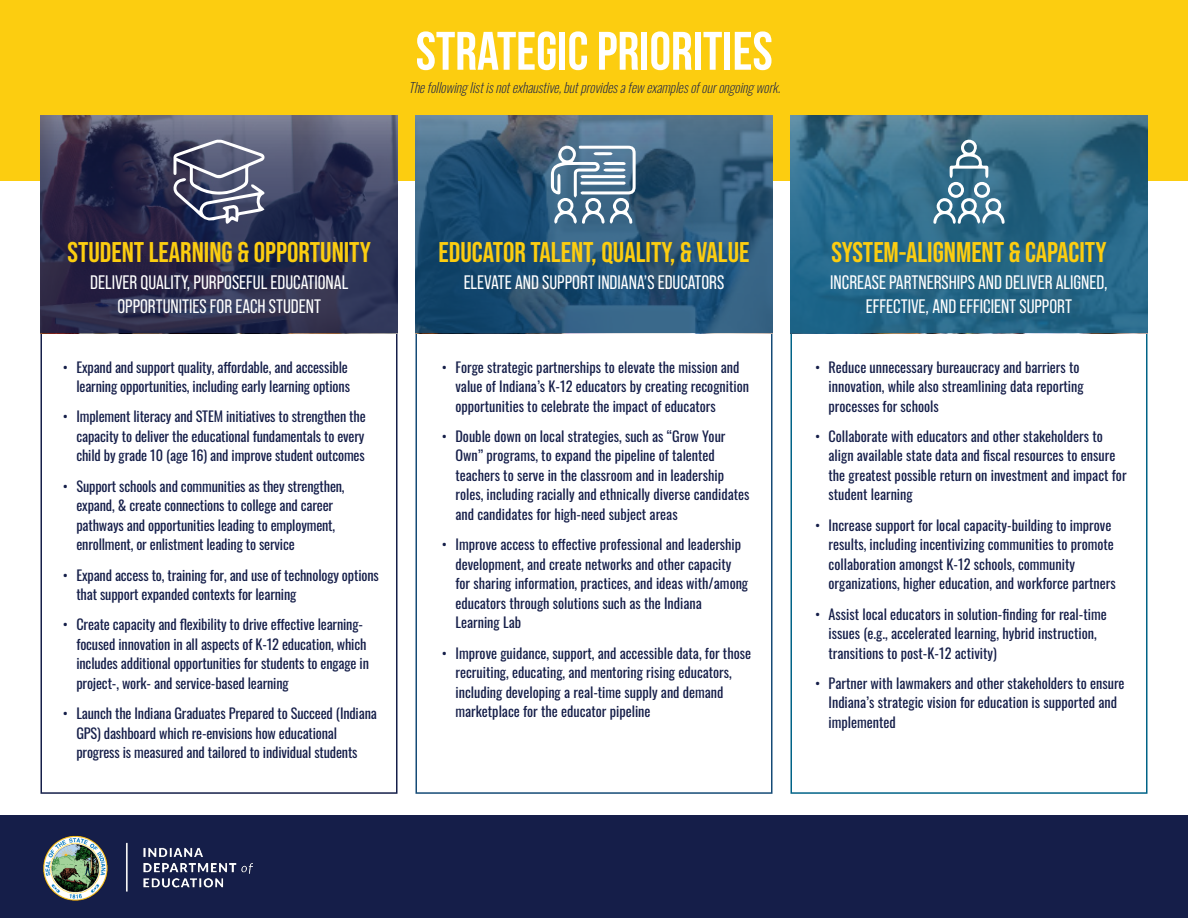
<style>
.page{position:relative;width:1188px;height:918px;background:#fff}
.page>*{position:absolute;margin:0;border:0;box-sizing:border-box;transform-origin:0 0}
.Heading_1{font:700 54.15px "Bebas Neue";color:#fff}
.t1{font:700 28.5px "Bebas Neue Pro";color:#fccd10}
.t2{font:19.5px/24px "Bebas Neue Pro";color:#fff;text-align:center}
.t3{font:14.25px/19.5px "Oswald";color:#151e49}
.t4{font:italic 200 13.5px "Oswald";color:#151e49}
</style>
<div class="page">
<div style="left:0;top:0;width:1188px;height:180px;background:#fccd10"></div>
<div style="left:0;top:815px;width:1188px;height:103px;background:#151e49"></div>
<div style="left:40px;top:329px;width:358px;height:465px;border:2px solid #151e49"></div>
<div style="left:416px;top:329px;width:356px;height:465px;border:2px solid #154a76"></div>
<div style="left:790px;top:329px;width:358px;height:465px;border:2px solid #006387"></div>
<svg style="left:40px;top:116px;width:358px;height:217px;background:#333453"></svg>
<svg style="left:416px;top:116px;width:357px;height:217px;background:#2d5879"></svg>
<svg style="left:173px;top:139px;width:92px;height:85px;background:#696d85"></svg>
<svg style="left:790px;top:116px;width:358px;height:217px;background:#2d6a88"></svg>
<svg style="left:551px;top:145px;width:85px;height:79px;background:#7b98ad"></svg>
<svg style="left:933px;top:139px;width:72px;height:85px;background:#5a879d"></svg>
<img style="left:43px;top:835px;width:209px;height:66px">
<p class="Heading_1" style="left:416px;top:21px;width:359px">STRATEGIC PRIORITIES</p>
<h4 class="t4" style="left:408px;top:75px;width:378px">Thefollowinglistisnotexhaustive,butprovidesafewexamplesofourongoingwork.</h4>
<h3 class="t1" style="left:68px;top:236px;width:305px">STUDENT LEARNING &amp; OPPORTUNITY</h3>
<h3 class="t2" style="left:90px;top:270px;width:260px">DELIVER QUALITY, PURPOSEFUL EDUCATIONAL<br>OPPORTUNITIES FOR EACH STUDENT</h3>
<p class="t3" style="left:63px;top:356px;width:289px;text-align:right">• Expand and support quality, affordable, and accessible learning opportunities, including early learning options</p>
<p class="t3" style="left:76px;top:405px;width:291px;text-align:justify;text-indent:-14px">• Implement literacy and STEM initiatives to strengthen the capacity to deliver the educational fundamentals to every child by grade 10 (age 16) and improve student outcomes</p>
<p class="t3" style="left:76px;top:475px;width:270px;text-indent:-14px">• Support schools and communities as they strengthen, expand, &amp; create connections to college and career pathways and opportunities leading to employment, enrollment, or enlistment leading to service</p>
<p class="t3" style="left:76px;top:564px;width:304px;text-indent:-14px">• Expand access to, training for, and use of technology options that support expanded contexts for learning</p>
<p class="t3" style="left:76px;top:613px;width:294px;text-indent:-14px">• Create capacity and flexibility to drive effective learning&shy;focused innovation in all aspects of K-12 education, which includes additional opportunities for students to engage in project-, work- and service-based learning</p>
<p class="t3" style="left:76px;top:702px;width:302px;text-indent:-14px">• Launch the Indiana Graduates Prepared to Succeed (Indiana<br>GPS) dashboard which re-envisions how educational progress is measured and tailored to individual students</p>
<h3 class="t1" style="left:439px;top:236px;width:312px">EDUCATOR TALENT, QUALITY, &amp; VALUE</h3>
<h3 class="t2" style="left:464px;top:270px;width:262px">ELEVATE AND SUPPORT INDIANA’S EDUCATORS</h3>
<p class="t3" style="left:455px;top:356px;width:295px;text-indent:-14px">• Forge strategic partnerships to elevate the mission and value of Indiana’s K-12 educators by creating recognition opportunities to celebrate the impact of educators</p>
<p class="t3" style="left:455px;top:425px;width:295px;text-indent:-14px">• Double down on local strategies, such as “Grow Your Own” programs, to expand the pipeline of talented teachers to serve in the classroom and in leadership roles, including racially and ethnically diverse candidates and candidates for high-need subject areas</p>
<p class="t3" style="left:455px;top:533px;width:294px;text-indent:-14px">• Improve access to effective professional and leadership development, and create networks and other capacity for sharing information, practices, and ideas with/among educators through solutions such as the Indiana Learning Lab</p>
<p class="t3" style="left:455px;top:642px;width:297px;text-indent:-14px">• Improve guidance, support, and accessible data, for those recruiting, educating, and mentoring rising educators, including developing a real-time supply and demand marketplace for the educator pipeline</p>
<h3 class="t1" style="left:831px;top:236px;width:277px">SYSTEM-ALIGNMENT &amp; CAPACITY</h3>
<h3 class="t2" style="left:830px;top:270px;width:279px">INCREASE PARTNERSHIPS AND DELIVER ALIGNED,<br>EFFECTIVE, AND EFFICIENT SUPPORT</h3>
<p class="t3" style="left:829px;top:356px;width:257px;text-indent:-14px">• Reduce unnecessary bureaucracy and barriers to innovation, while also streamlining data reporting processes for schools</p>
<p class="t3" style="left:829px;top:425px;width:300px;text-indent:-14px">• Collaborate with educators and other stakeholders to align available state data and fiscal resources to ensure the greatest possible return on investment and impact for student learning</p>
<p class="t3" style="left:829px;top:514px;width:289px;text-indent:-14px">• Increase support for local capacity-building to improve results, including incentivizing communities to promote collaboration amongst K-12 schools, community organizations, higher education, and workforce partners</p>
<p class="t3" style="left:829px;top:603px;width:280px;text-indent:-14px">• Assist local educators in solution-finding for real-time issues (e.g., accelerated learning, hybrid instruction, transitions to post-K-12 activity)</p>
<p class="t3" style="left:829px;top:672px;width:298px;text-indent:-14px">• Partner with lawmakers and other stakeholders to ensure<br>Indiana’s strategic vision for education is supported and implemented</p>
</div>
